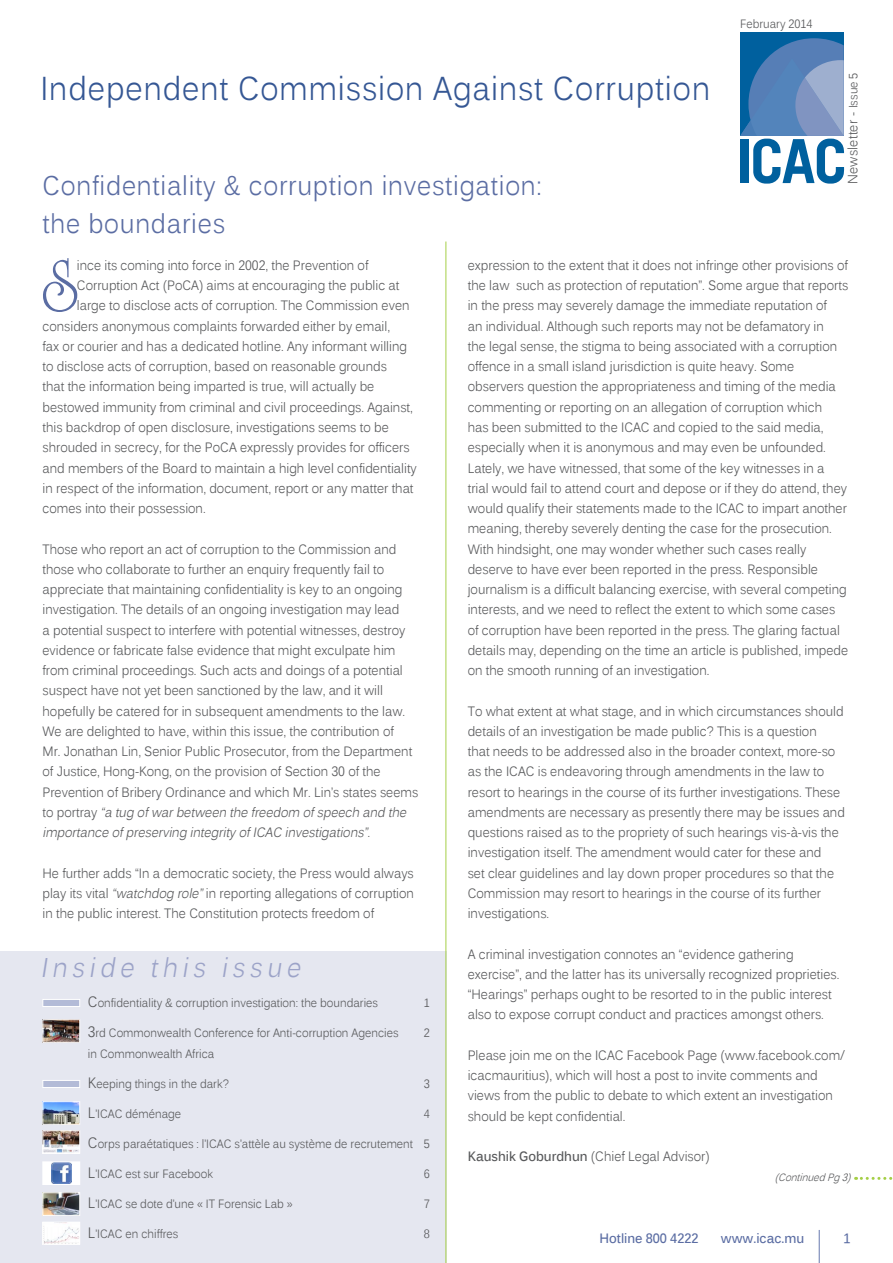
<style>
.page{position:relative;width:893px;height:1263px;background:#fff}
.page>*{position:absolute;margin:0;border:0;box-sizing:border-box;transform-origin:0 0}
.t1{font:76.5px "Unicorn";color:#5b6da3;scale:.9 1}
.t2{font:33px "Kalinga";letter-spacing:.03em;color:#355794;scale:.9 1}
.t3{font:27px/37.5px "Kalinga";letter-spacing:.03em;color:#5b6da3;scale:.9 1}
.t4{font:italic 27px "Kalinga";color:#9ca3c8;scale:.9 1}
.t5{font:13.5px/20.2px "Kalinga";color:#58595b;scale:.9 1}
.t6{font:700 13.5px "Kalinga";color:#5b6da3;scale:.9 1}
.t7{font:13.5px "Kalinga";letter-spacing:.02em;color:#58595b;scale:.9 1}
.t8{font:12px "Kalinga";color:#58595b;scale:.9 1}
.t9{font:italic 10.5px "Kalinga";color:#58595b;scale:.9 1}
.s1{font-size:12px}
.s2{font-style:italic}
.s3{font-size:15px}
.s4{font-weight:700}
</style>
<div class="page">
<hr style="left:819px;top:1230px;width:1px;height:33px;background:#6779ae">
<div style="left:0;top:951px;width:446px;height:312px;background:#e5e7f0"></div>
<svg style="left:856px;top:1177px;width:37px;height:3px"></svg>
<div style="left:740px;top:32px;width:104px;height:104px;background:#00609e"></div>
<svg style="left:740px;top:38px;width:104px;height:146px"></svg>
<hr style="left:446px;top:242px;width:1px;height:1021px;background:#a5cf46">
<img style="left:45px;top:1224px;width:33px;height:18px">
<div style="left:43px;top:1222px;width:37px;height:22px;border:1px solid #fff"></div>
<img style="left:45px;top:1194px;width:33px;height:20px">
<div style="left:43px;top:1192px;width:37px;height:24px;border:1px solid #fff"></div>
<div style="left:43px;top:1162px;width:37px;height:22px;background:#fff"></div>
<img style="left:51px;top:1163px;width:20px;height:20px">
<div style="left:43px;top:1161px;width:37px;height:24px;border:1px solid #fff"></div>
<img style="left:45px;top:1132px;width:33px;height:19px">
<div style="left:43px;top:1130px;width:37px;height:23px;border:1px solid #fff"></div>
<img style="left:45px;top:1103px;width:33px;height:19px">
<div style="left:43px;top:1101px;width:37px;height:23px;border:1px solid #fff"></div>
<img style="left:45px;top:1021px;width:33px;height:19px">
<div style="left:43px;top:1019px;width:37px;height:23px;border:1px solid #fff"></div>
<div style="left:43px;top:999px;width:37px;height:8px;background:#b3bbd7;border:1px solid #fff"></div>
<div style="left:43px;top:1080px;width:37px;height:8px;background:#b3bbd7;border:1px solid #fff"></div>
<h2 class="t2" style="left:40px;top:68px;width:745px">Independent Commission Against Corruption</h2>
<h3 class="t3" style="left:43px;top:170px;width:556px">Confidentiality &amp; corruption investigation: the boundaries</h3>
<p class="t8" style="left:740px;top:16px;width:82px">February 2014</p>
<p class="t7" style="left:844px;top:184px;width:125px;rotate:-90deg">Newsletter - <span class="s1">Issue 5</span></p>
<h1 class="t1" style="left:43px;top:242px;width:40px">S</h1>
<p class="t5" style="left:77px;top:256px;width:325px">ince its coming into force in 2002, the Prevention of</p>
<p class="t5" style="left:77px;top:277px;width:360px">Corruption Act (PoCA) aims at encouraging the public at</p>
<p class="t5" style="left:77px;top:297px;width:371px">large to disclose acts of corruption. The Commission even</p>
<p class="t5" style="left:43px;top:317px;width:388px">considers anonymous complaints forwarded either by email,</p>
<p class="t5" style="left:43px;top:337px;width:407px">fax or courier and has a dedicated hotline. Any informant willing</p>
<p class="t5" style="left:43px;top:358px;width:384px">to disclose acts of corruption, based on reasonable grounds</p>
<p class="t5" style="left:43px;top:378px;width:370px">that the information being imparted is true, will actually be</p>
<p class="t5" style="left:43px;top:398px;width:413px">bestowed immunity from criminal and civil proceedings. Against,</p>
<p class="t5" style="left:43px;top:418px;width:386px">this backdrop of open disclosure, investigations seems to be</p>
<p class="t5" style="left:43px;top:439px;width:409px">shrouded in secrecy, for the PoCA expressly provides for officers</p>
<p class="t5" style="left:43px;top:459px;width:417px">and members of the Board to maintain a high level confidentiality</p>
<p class="t5" style="left:43px;top:479px;width:414px">in respect of the information, document, report or any matter that</p>
<p class="t5" style="left:43px;top:499px;width:183px">comes into their possession.</p>
<p class="t5" style="left:43px;top:540px;width:419px">Those who report an act of corruption to the Commission and those who collaborate to further an enquiry frequently fail to appreciate that maintaining confidentiality is key to an ongoing investigation. The details of an ongoing investigation may lead<br>a potential suspect to interfere with potential witnesses, destroy evidence or fabricate false evidence that might exculpate him from criminal proceedings. Such acts and doings of a potential suspect have not yet been sanctioned by the law, and it will hopefully be catered for in subsequent amendments to the law.<br>We are delighted to have, within this issue, the contribution of<br>Mr. Jonathan Lin, Senior Public Prosecutor, from the Department of Justice, Hong-Kong, on the provision of Section 30 of the Prevention of Bribery Ordinance and which Mr. Lin’s states seems t o p o r t r a y <span class="s2">“a tug ofwarbetween the freedom ofspeech and the importance ofpreserving integrityofICAC investigations”.</span></p>
<p class="t5" style="left:43px;top:864px;width:414px;text-align:justify">He further adds “In a democratic society, the Press would always play its vital <span class="s2">“watchdog role”</span>in reporting allegations of corruption in the public interest. The Constitution protects freedom of</p>
<h3 class="t4" style="left:40px;top:950px;width:297px">Inside this issue</h3>
<p class="t8" style="left:88px;top:995px;width:324px"><span class="s3">C</span>onfidentiality &amp; corruption investigation: the boundaries</p>
<p class="t8" style="left:424px;top:995px;width:8px">1</p>
<p class="t8" style="left:88px;top:1025px;width:347px"><span class="s3">3</span>rd Commonwealth Conference for Anti-corruption Agencies</p>
<p class="t8" style="left:424px;top:1025px;width:8px">2</p>
<p class="t8" style="left:88px;top:1046px;width:142px">in Commonwealth Africa</p>
<p class="t8" style="left:88px;top:1076px;width:158px"><span class="s3">K</span>eeping things in the dark?</p>
<p class="t8" style="left:424px;top:1076px;width:8px">3</p>
<p class="t8" style="left:88px;top:1106px;width:105px"><span class="s3">L</span>’ICAC déménage</p>
<p class="t8" style="left:424px;top:1106px;width:8px">4</p>
<p class="t8" style="left:88px;top:1136px;width:382px"><span class="s3">C</span>orps paraétatiques : l’ICAC s’attèle au système de recrutement 5</p>
<p class="t8" style="left:88px;top:1166px;width:141px"><span class="s3">L</span>’ICAC est sur Facebook</p>
<p class="t8" style="left:424px;top:1166px;width:8px">6</p>
<p class="t8" style="left:88px;top:1196px;width:229px"><span class="s3">L</span>’ICAC se dote d’une « IT Forensic Lab »</p>
<p class="t8" style="left:424px;top:1196px;width:8px">7</p>
<p class="t8" style="left:88px;top:1226px;width:102px"><span class="s3">L</span>’ICAC en chiffres</p>
<p class="t8" style="left:424px;top:1226px;width:8px">8</p>
<p class="t5" style="left:468px;top:256px;width:424px">expression to the extent that it does not infringe other provisions of the law such as protection of reputation”. Some argue that reports in the press may severely damage the immediate reputation of<br>an individual. Although such reports may not be defamatory in<br>the legal sense, the stigma to being associated with a corruption offence in a small island jurisdiction is quite heavy. Some observers question the appropriateness and timing of the media commenting or reporting on an allegation of corruption which<br>has been submitted to the ICAC and copied to the said media, especially when it is anonymous and may even be unfounded.<br>Lately, we have witnessed, that some of the key witnesses in a trial would fail to attend court and depose or if they do attend, they would qualify their statements made to the ICAC to impart another meaning, thereby severely denting the case for the prosecution.<br>With hindsight, one may wonder whether such cases really deserve to have ever been reported in the press. Responsible journalism is a difficult balancing exercise, with several competing interests, and we need to reflect the extent to which some cases of corruption have been reported in the press. The glaring factual details may, depending on the time an article is published, impede on the smooth running of an investigation.</p>
<p class="t5" style="left:468px;top:702px;width:421px">To what extent at what stage, and in which circumstances should details of an investigation be made public? This is a question<br>that needs to be addressed also in the broader context, more-so as the ICAC is endeavoring through amendments in the law to resort to hearings in the course of its further investigations. These amendments are necessary as presently there may be issues and questions raised as to the propriety of such hearings vis-à-vis the investigation itself. The amendment would cater for these and<br>set clear guidelines and lay down proper procedures so that the Commission may resort to hearings in the course of its further investigations.</p>
<p class="t5" style="left:468px;top:945px;width:414px">A criminal investigation connotes an “evidence gathering exercise”, and the latter has its universally recognized proprieties. “Hearings” perhaps ought to be resorted to in the public interest also to expose corrupt conduct and practices amongst others.</p>
<p class="t5" style="left:468px;top:1046px;width:421px">Please join me on the ICAC Facebook Page (www.facebook.com/ icacmauritius), which will host a post to invite comments and views from the public to debate to which extent an investigation should be kept confidential.</p>
<p class="t5" style="left:468px;top:1147px;width:270px"><span class="s4">Kaushik Goburdhun</span> (Chief Legal Advisor)</p>
<p class="t9" style="left:775px;top:1171px;width:90px">(ContinuedPg3)</p>
<p class="t6" style="left:600px;top:1230px;width:112px">Hotline 800 4222</p>
<p class="t6" style="left:721px;top:1230px;width:94px">www.icac.mu</p>
<p class="t6" style="left:843px;top:1230px;width:9px">1</p>
</div>
